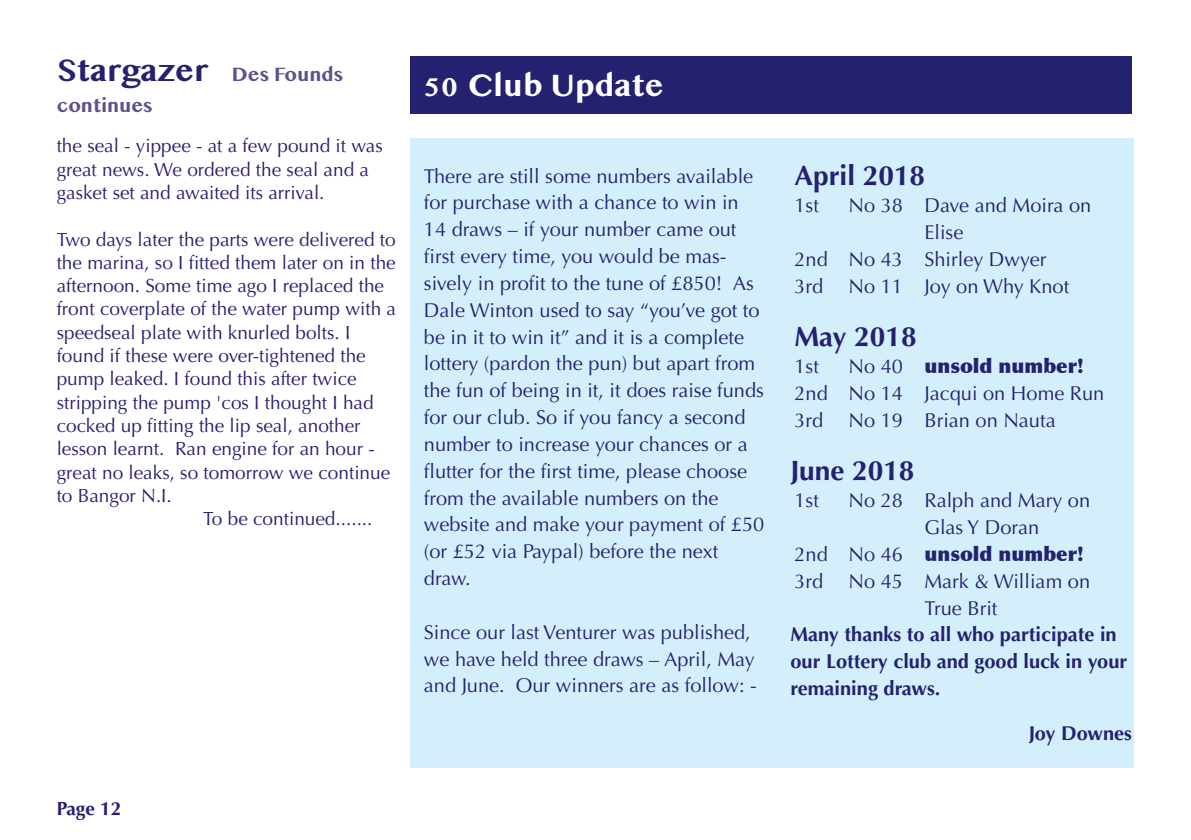
<style>
.page{position:relative;width:1191px;height:840px;background:#fff}
.page>*{position:absolute;margin:0;border:0;box-sizing:border-box;transform-origin:0 0}
.t1{font:700 32px "Oriya MN";color:#242170}
.t2{font:700 32px "Oriya MN";color:#fff}
.t3{font:700 28px "Optima";color:#242170}
.t4{font:20px/26.8px "Optima";color:#242170}
.t5{font:20px/26.8px "Optima";color:#242170}
.t6{font:700 20px/26.8px "Optima";color:#242170}
.t7{font:900 20px "Optima";color:#242170}
.t8{font:700 20px "Oriya MN";color:#58528e}
.t9{font:19px/23.2px "Optima";color:#242170}
.t10{font:700 19px "Optima";color:#242170}
.s1{font-size:20px;color:#58528e}
.s2{font-weight:900}
.s3{font-weight:400}
</style>
<div class="page">
<div style="left:410px;top:138px;width:724px;height:629px;background:#d4effc"></div>
<div style="left:410px;top:57px;width:722px;height:57px;background:#242170"></div>
<h1 class="t1" style="left:57px;top:57px;width:288px">Stargazer <span class="s1">Des Founds</span></h1>
<p class="t8" style="left:57px;top:97px;width:97px">continues</p>
<p class="t9" style="left:57px;top:136px;width:327px">the seal - yippee - at a few pound it was great news. We ordered the seal and a gasket set and awaited its arrival.</p>
<p class="t9" style="left:57px;top:229px;width:341px">Two days later the parts were delivered to</p>
<p class="t9" style="left:57px;top:252px;width:340px">the marina, so I fitted them later on in the</p>
<p class="t9" style="left:57px;top:276px;width:329px">afternoon. Some time ago I replaced the</p>
<p class="t9" style="left:57px;top:299px;width:341px">front coverplate of the water pump with a</p>
<p class="t9" style="left:57px;top:322px;width:295px">speedseal plate with knurled bolts. I</p>
<p class="t9" style="left:57px;top:346px;width:310px">found if these were over-tightened the</p>
<p class="t9" style="left:57px;top:369px;width:301px">pump leaked. I found this after twice</p>
<p class="t9" style="left:57px;top:392px;width:318px">stripping the pump 'cos I thought I had</p>
<p class="t9" style="left:57px;top:415px;width:305px">cocked up fitting the lip seal, another</p>
<p class="t9" style="left:57px;top:439px;width:319px">lesson learnt. Ran engine for an hour -</p>
<p class="t9" style="left:57px;top:462px;width:335px">great no leaks, so tomorrow we continue</p>
<p class="t9" style="left:57px;top:485px;width:117px">to Bangor N.I.</p>
<p class="t9" style="left:203px;top:508px;width:171px">To be continued.......</p>
<p class="t10" style="left:57px;top:800px;width:66px">Page 12</p>
<h1 class="t2" style="left:424px;top:72px;width:241px">50 Club Update</h1>
<p class="t4" style="left:424px;top:164px;width:342px">There are still some numbers available for purchase with a chance to win in 14 draws – if your number came out first every time, you would be mas&shy;sively in profit to the tune of £850! As Dale Winton used to say “you’ve got to be in it to win it” and it is a complete lottery (pardon the pun) but apart from the fun of being in it, it does raise funds for our club. So if you fancy a second number to increase your chances or a flutter for the first time, please choose from the available numbers on the website and make your payment of £50 (or £52 via Paypal) before the next draw.</p>
<p class="t4" style="left:424px;top:620px;width:334px">Since our last Venturer was published, we have held three draws – April, May and June. Our winners are as follow: -</p>
<h2 class="t3" style="left:794px;top:164px;width:132px">April 2018</h2>
<p class="t5" style="left:794px;top:194px;width:26px">1st</p>
<p class="t5" style="left:848px;top:194px;width:244px">No 38 Dave and Moira on</p>
<p class="t5" style="left:924px;top:220px;width:40px">Elise</p>
<p class="t5" style="left:794px;top:247px;width:253px">2nd No 43 Shirley Dwyer</p>
<p class="t5" style="left:794px;top:274px;width:30px">3rd</p>
<p class="t5" style="left:848px;top:274px;width:222px">No 11 Joy on Why Knot</p>
<h2 class="t3" style="left:794px;top:325px;width:124px">May 2018</h2>
<p class="t5" style="left:794px;top:354px;width:26px">1st</p>
<p class="t5" style="left:794px;top:354px;width:311px;text-indent:54px">No 40 <span class="s2">unsold number!<br></span>2nd No 14 Jacqui on Home Run<br>3rd</p>
<p class="t5" style="left:848px;top:408px;width:209px">No 19 Brian on Nauta</p>
<h2 class="t3" style="left:790px;top:459px;width:126px">June 2018</h2>
<p class="t5" style="left:794px;top:488px;width:26px">1st</p>
<p class="t5" style="left:848px;top:488px;width:243px">No 28 Ralph and Mary on</p>
<p class="t5" style="left:924px;top:515px;width:116px">Glas Y Doran</p>
<p class="t7" style="left:794px;top:542px;width:291px"><span class="s3">2nd No 46</span> unsold number!</p>
<p class="t5" style="left:794px;top:569px;width:30px">3rd</p>
<p class="t5" style="left:924px;top:569px;width:167px;text-indent:-76px">No 45 Mark &amp; William on<br>True Brit</p>
<p class="t6" style="left:790px;top:622px;width:338px">Many thanks to all who participate in our Lottery club and good luck in your remaining draws.</p>
<p class="t6" style="left:1028px;top:721px;width:105px">Joy Downes</p>
</div>
